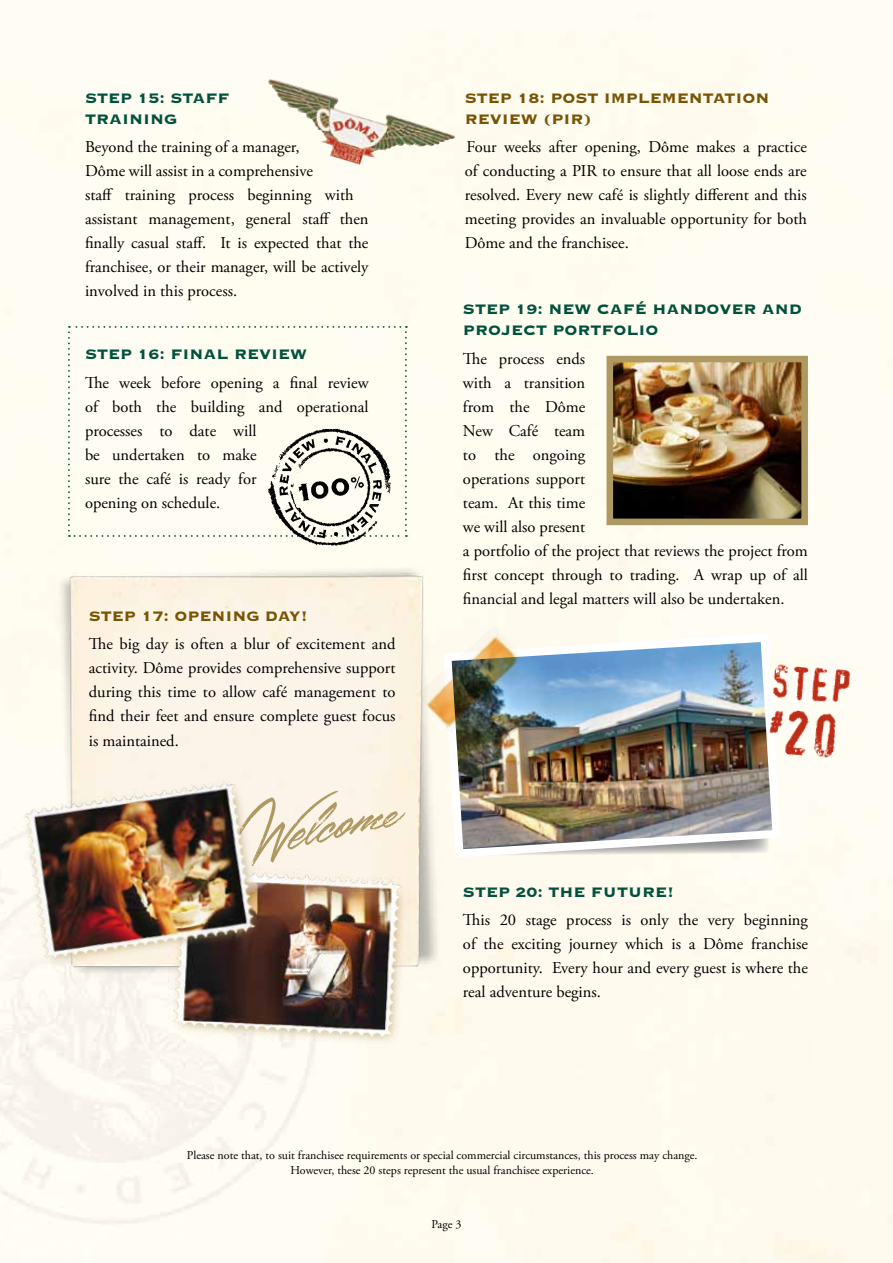
<style>
.page{position:relative;width:893px;height:1263px;background:#fffcf0}
.page>*{position:absolute;margin:0;border:0;box-sizing:border-box;transform-origin:0 0}
.t1{font:18px/21px "Copperplate Thirty Three BC";color:#00523c}
.t2{font:18px/21px "Copperplate Thirty Three BC";color:#785504}
.t3{font:16.5px/24px "Adobe Garamond Pro";color:#000;text-align:justify}
.t4{font:12px/15px "Adobe Garamond Pro";color:#000;text-align:center}
.t5{font:12px "Adobe Garamond";color:#000}
</style>
<div class="page">
<img style="left:45px;top:546px;width:397px;height:446px">
<div style="left:68px;top:326px;width:339px;height:211px;background:#fffcf3"></div>
<img style="left:614px;top:364px;width:186px;height:153px">
<div style="left:606px;top:356px;width:202px;height:169px;border:7px solid #ae9962"></div>
<img style="left:268px;top:79px;width:128px;height:86px">
<img style="left:169px;top:869px;width:241px;height:178px">
<img style="left:439px;top:629px;width:346px;height:233px">
<img style="left:257px;top:418px;width:141px;height:137px">
<img style="left:417px;top:625px;width:117px;height:113px">
<img style="left:755px;top:657px;width:105px;height:114px">
<img style="left:275px;top:788px;width:139px;height:81px">
<img style="left:11px;top:766px;width:264px;height:217px">
<p class="t1" style="left:85px;top:88px;width:146px">step 15: staff training</p>
<p class="t3" style="left:85px;top:136px;width:285px;text-align:left">Beyond the training of a manager,<br>Dôme will assist in a comprehensive<br>staff training process beginning with assistant management, general staff then finally casual staff. It is expected that the franchisee, or their manager, will be actively involved in this process.</p>
<p class="t1" style="left:85px;top:344px;width:223px">step 16: final review</p>
<p class="t3" style="left:85px;top:371px;width:285px;text-align:left">The week before opening a final review of both the building and operational processes to date will<br>be undertaken to make<br>sure the café is ready for<br>opening on schedule.</p>
<p class="t2" style="left:89px;top:606px;width:220px">step 17: opening day!</p>
<p class="t3" style="left:89px;top:633px;width:308px">The big day is often a blur of excitement and activity. Dôme provides comprehensive support during this time to allow café management to find their feet and ensure complete guest focus is maintained.</p>
<p class="t2" style="left:465px;top:88px;width:306px">step 18: post implementation review (PIR)</p>
<p class="t3" style="left:465px;top:136px;width:343px">Four weeks after opening, Dôme makes a practice of conducting a PIR to ensure that all loose ends are resolved. Every new café is slightly different and this meeting provides an invaluable opportunity for both Dôme and the franchisee.</p>
<p class="t1" style="left:463px;top:299px;width:340px">step 19: new café handover and project portfolio</p>
<p class="t3" style="left:463px;top:347px;width:346px;text-align:left">The process ends<br>with a transition<br>from the Dôme<br>New Café team<br>to the ongoing<br>operations support<br>team. At this time<br>we will also present<br>a portfolio of the project that reviews the project from first concept through to trading. A wrap up of all financial and legal matters will also be undertaken.</p>
<p class="t1" style="left:463px;top:881px;width:212px">step 20: the future!</p>
<p class="t3" style="left:463px;top:908px;width:346px">This 20 stage process is only the very beginning of the exciting journey which is a Dôme franchise opportunity. Every hour and every guest is where the real adventure begins.</p>
<p class="t4" style="left:187px;top:1148px;width:512px">Please note that, to suit franchisee requirements or special commercial circumstances, this process may change.<br>However, these 20 steps represent the usual franchisee experience.</p>
<p class="t5" style="left:431px;top:1217px;width:32px">Page 3</p>
</div>
